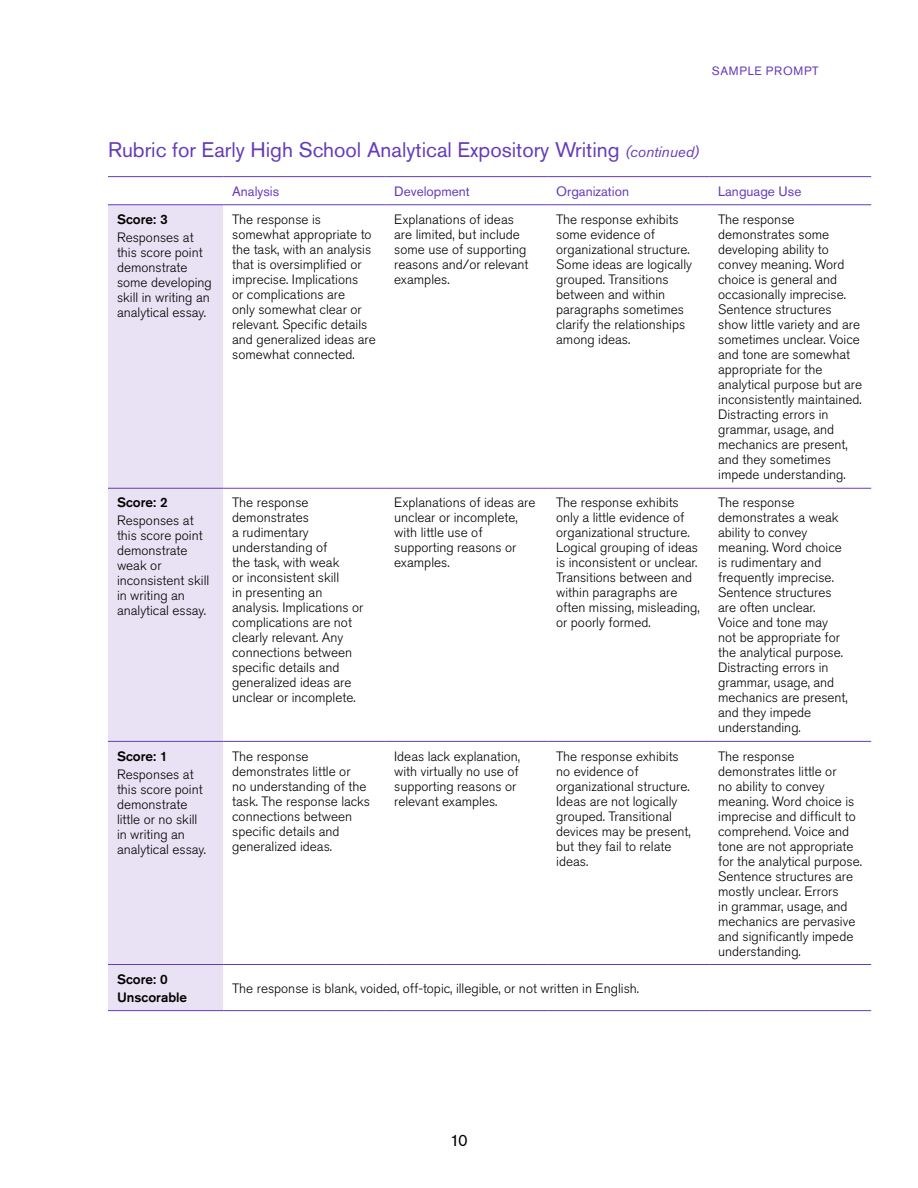
<style>
.page{position:relative;width:918px;height:1188px;background:#fff}
.page>*{position:absolute;margin:0;border:0;box-sizing:border-box;transform-origin:0 0}
.t1{font:21px "Akzidenz Grotesk Std";color:#673bb8}
.t2{font:16.5px "Akzidenz Grotesk Std";color:#000}
.t3{font:300 13.5px/15px "Akzidenz Grotesk Std";color:#000}
.t4{font:13.5px "Akzidenz Grotesk Std";color:#673bb8}
.t5{font:500 13.5px/18px "Akzidenz Grotesk Std";color:#000}
.t6{font:12px "Akzidenz Grotesk Std";letter-spacing:.065em;color:#673bb8}
.s1{font-style:italic;font-size:15px}
</style>
<div class="page">
<div style="left:108px;top:205px;width:115px;height:805px;background:#e8e2f4"></div>
<hr style="left:108px;top:488px;width:115px;height:1px;background:#673bb8">
<hr style="left:223px;top:488px;width:162px;height:1px;background:#673bb8">
<hr style="left:385px;top:488px;width:162px;height:1px;background:#673bb8">
<hr style="left:547px;top:488px;width:162px;height:1px;background:#673bb8">
<hr style="left:709px;top:488px;width:162px;height:1px;background:#673bb8">
<hr style="left:108px;top:741px;width:115px;height:1px;background:#673bb8">
<hr style="left:223px;top:741px;width:162px;height:1px;background:#673bb8">
<hr style="left:385px;top:741px;width:162px;height:1px;background:#673bb8">
<hr style="left:547px;top:741px;width:162px;height:1px;background:#673bb8">
<hr style="left:709px;top:741px;width:162px;height:1px;background:#673bb8">
<hr style="left:108px;top:964px;width:115px;height:1px;background:#673bb8">
<hr style="left:223px;top:964px;width:162px;height:1px;background:#673bb8">
<hr style="left:385px;top:964px;width:162px;height:1px;background:#673bb8">
<hr style="left:547px;top:964px;width:162px;height:1px;background:#673bb8">
<hr style="left:709px;top:964px;width:162px;height:1px;background:#673bb8">
<hr style="left:108px;top:1010px;width:115px;height:1px;background:#673bb8">
<hr style="left:223px;top:1010px;width:162px;height:1px;background:#673bb8">
<hr style="left:385px;top:1010px;width:162px;height:1px;background:#673bb8">
<hr style="left:547px;top:1010px;width:162px;height:1px;background:#673bb8">
<hr style="left:709px;top:1010px;width:162px;height:1px;background:#673bb8">
<hr style="left:108px;top:176px;width:115px;height:1px;background:#673bb8">
<hr style="left:223px;top:176px;width:162px;height:1px;background:#673bb8">
<hr style="left:385px;top:176px;width:162px;height:1px;background:#673bb8">
<hr style="left:547px;top:176px;width:162px;height:1px;background:#673bb8">
<hr style="left:709px;top:176px;width:162px;height:1px;background:#673bb8">
<hr style="left:108px;top:204px;width:115px;height:1px;background:#673bb8">
<hr style="left:223px;top:204px;width:162px;height:1px;background:#673bb8">
<hr style="left:385px;top:204px;width:162px;height:1px;background:#673bb8">
<hr style="left:547px;top:204px;width:162px;height:1px;background:#673bb8">
<hr style="left:709px;top:204px;width:162px;height:1px;background:#673bb8">
<p class="t6" style="left:712px;top:64px;width:108px">Sample Prompt</p>
<h1 class="t1" style="left:108px;top:137px;width:592px">Rubric for Early High School Analytical Expository Writing <span class="s1">(continued)</span></h1>
<p class="t4" style="left:232px;top:183px;width:48px">Analysis</p>
<p class="t4" style="left:394px;top:183px;width:77px">Development</p>
<p class="t4" style="left:556px;top:183px;width:74px">Organization</p>
<p class="t4" style="left:718px;top:183px;width:85px">Language Use</p>
<p class="t5" style="left:117px;top:210px;width:52px">Score: 3</p>
<p class="t3" style="left:117px;top:230px;width:96px">Responses at this score point demonstrate some developing skill in writing an analytical essay.</p>
<p class="t3" style="left:232px;top:212px;width:145px">The response is somewhat appropriate to the task, with an analysis that is oversimplified or imprecise. Implications<br>or complications are<br>only somewhat clear or relevant. Specific details and generalized ideas are somewhat connected.</p>
<p class="t3" style="left:394px;top:212px;width:136px">Explanations of ideas are limited, but include some use of supporting reasons and/or relevant examples.</p>
<p class="t3" style="left:556px;top:212px;width:137px">The response exhibits some evidence of organizational structure.<br>Some ideas are logically grouped. Transitions between and within paragraphs sometimes clarify the relationships among ideas.</p>
<p class="t3" style="left:718px;top:212px;width:146px">The response demonstrates some developing ability to convey meaning. Word choice is general and occasionally imprecise.<br>Sentence structures show little variety and are sometimes unclear. Voice and tone are somewhat appropriate for the analytical purpose but are inconsistently maintained.<br>Distracting errors in grammar, usage, and mechanics are present, and they sometimes impede understanding.</p>
<p class="t5" style="left:117px;top:493px;width:52px">Score: 2</p>
<p class="t3" style="left:117px;top:513px;width:94px">Responses at this score point demonstrate weak or inconsistent skill in writing an analytical essay.</p>
<p class="t5" style="left:117px;top:746px;width:52px">Score: 1</p>
<p class="t3" style="left:117px;top:767px;width:90px">Responses at this score point demonstrate little or no skill in writing an analytical essay.</p>
<p class="t3" style="left:232px;top:495px;width:133px">The response demonstrates<br>a rudimentary understanding of<br>the task, with weak<br>or inconsistent skill<br>in presenting an analysis. Implications or complications are not clearly relevant. Any connections between specific details and generalized ideas are unclear or incomplete.</p>
<p class="t3" style="left:394px;top:495px;width:143px">Explanations of ideas are unclear or incomplete, with little use of supporting reasons or examples.</p>
<p class="t3" style="left:556px;top:495px;width:145px">The response exhibits only a little evidence of organizational structure.<br>Logical grouping of ideas is inconsistent or unclear.<br>Transitions between and within paragraphs are often missing, misleading, or poorly formed.</p>
<p class="t3" style="left:718px;top:495px;width:131px">The response demonstrates a weak ability to convey meaning. Word choice is rudimentary and frequently imprecise.<br>Sentence structures are often unclear.<br>Voice and tone may not be appropriate for the analytical purpose.<br>Distracting errors in grammar, usage, and mechanics are present, and they impede understanding.</p>
<p class="t3" style="left:232px;top:749px;width:139px">The response demonstrates little or<br>no understanding of the task. The response lacks connections between specific details and generalized ideas.</p>
<p class="t3" style="left:394px;top:749px;width:127px">Ideas lack explanation, with virtually no use of supporting reasons or relevant examples.</p>
<p class="t3" style="left:556px;top:749px;width:136px">The response exhibits no evidence of organizational structure.<br>Ideas are not logically grouped. Transitional devices may be present, but they fail to relate ideas.</p>
<p class="t3" style="left:718px;top:749px;width:145px">The response demonstrates little or<br>no ability to convey meaning. Word choice is imprecise and difficult to comprehend. Voice and tone are not appropriate for the analytical purpose.<br>Sentence structures are mostly unclear. Errors<br>in grammar, usage, and mechanics are pervasive and significantly impede understanding.</p>
<p class="t5" style="left:117px;top:970px;width:72px">Score: 0<br>Unscorable</p>
<p class="t3" style="left:232px;top:981px;width:408px">The response is blank, voided, off-topic, illegible, or not written in English.</p>
<p class="t2" style="left:450px;top:1131px;width:19px">10</p>
</div>
